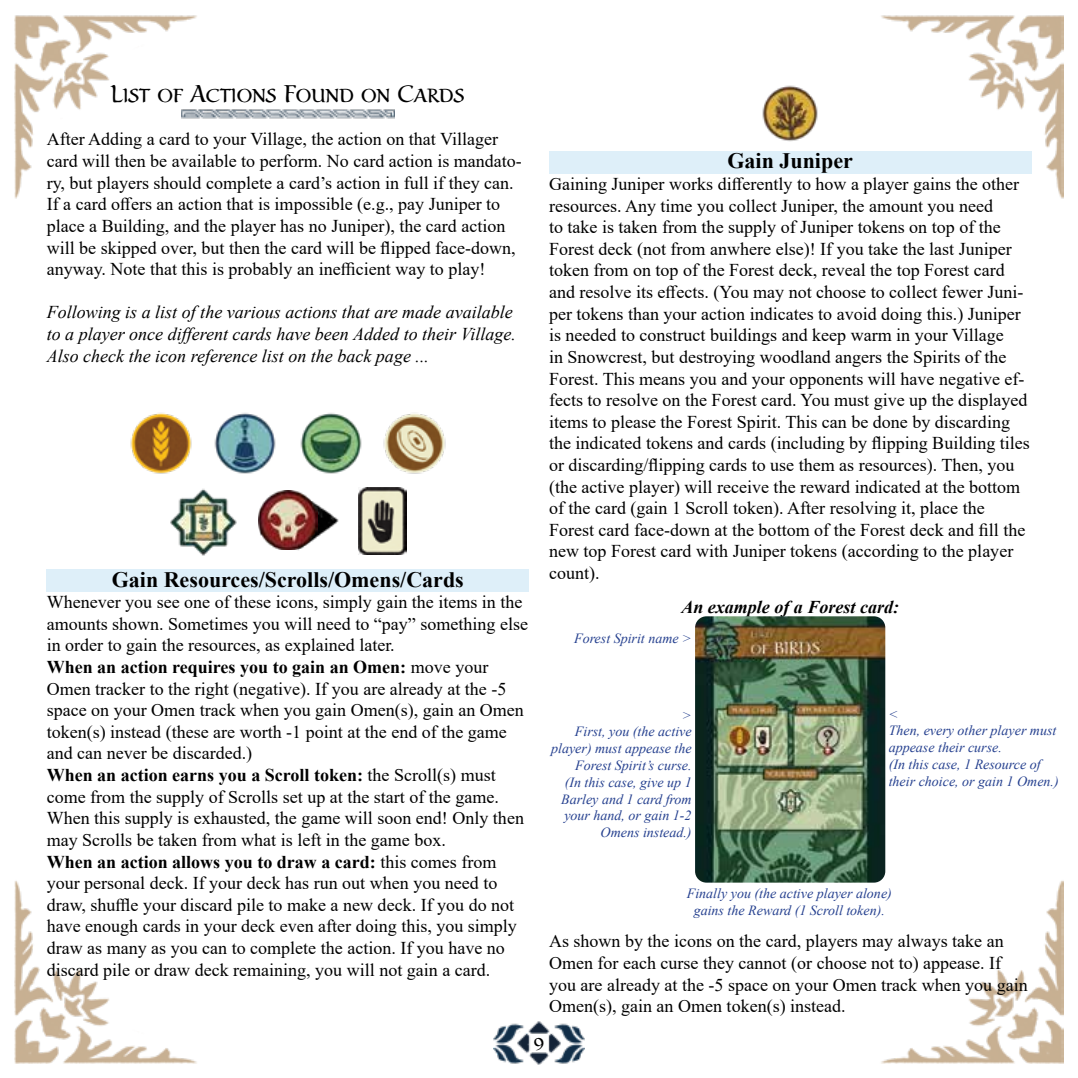
<style>
.page{position:relative;width:1078px;height:1078px;background:#fff}
.page>*{position:absolute;margin:0;border:0;box-sizing:border-box;transform-origin:0 0}
.t1{font:24px "Dom Loves Mary Text";color:#000}
.t2{font:700 22px "Times New Roman";color:#000}
.t3{font:18px/21.6px "Times New Roman";color:#000}
.t4{font:italic 18px/21.6px "Times New Roman";color:#000}
.t5{font:italic 700 18px "Times New Roman";color:#000}
.t6{font:17.2px "Dom Loves Mary Text";color:#000}
.t7{font:italic 14px/16.8px "Times New Roman";color:#25408f}
.s1{font-weight:700}
</style>
<div class="page">
<img style="left:510px;top:1063px;width:58px;height:1px">
<img style="left:14px;top:15px;width:1049px;height:1048px">
<div style="left:47px;top:568px;width:482px;height:23px;background:#deeff9"></div>
<div style="left:549px;top:151px;width:481px;height:23px;background:#deeff9"></div>
<img style="left:249px;top:488px;width:102px;height:64px">
<img style="left:181px;top:109px;width:213px;height:10px">
<img style="left:212px;top:410px;width:65px;height:65px">
<img style="left:298px;top:411px;width:65px;height:64px">
<img style="left:382px;top:410px;width:65px;height:64px">
<img style="left:128px;top:411px;width:65px;height:64px">
<img style="left:258px;top:490px;width:60px;height:60px">
<img style="left:358px;top:487px;width:48px;height:67px">
<img style="left:163px;top:483px;width:77px;height:77px">
<img style="left:760px;top:83px;width:59px;height:59px">
<img style="left:695px;top:616px;width:190px;height:266px">
<h1 class="t1" style="left:111px;top:79px;width:355px">List of Actions Found on Cards</h1>
<p class="t3" style="left:47px;top:128px;width:476px">After Adding a card to your Village, the action on that Villager card will then be available to perform. No card action is mandato&shy;ry, but players should complete a card’s action in full if they can.<br>If a card offers an action that is impossible (e.g., pay Juniper to place a Building, and the player has no Juniper), the card action will be skipped over, but then the card will be flipped face-down, anyway. Note that this is probably an inefficient way to play!</p>
<p class="t4" style="left:47px;top:301px;width:470px">Following is a list of the various actions that are made available to a player once different cards have been Added to their Village.<br>Also check the icon reference list on the back page ...</p>
<p class="t2" style="left:112px;top:563px;width:353px">Gain Resources/Scrolls/Omens/Cards</p>
<p class="t3" style="left:47px;top:590px;width:482px">Whenever you see one of these icons, simply gain the items in the amounts shown. Sometimes you will need to “pay” something else in order to gain the resources, as explained later.<br><span class="s1">When an action requires you to gain an Omen:</span> move your Omen tracker to the right (negative). If you are already at the -5 space on your Omen track when you gain Omen(s), gain an Omen token(s) instead (these are worth -1 point at the end of the game and can never be discarded.)<br><span class="s1">When an action earns you a Scroll token:</span> the Scroll(s) must come from the supply of Scrolls set up at the start of the game.<br>When this supply is exhausted, the game will soon end! Only then may Scrolls be taken from what is left in the game box.<br><span class="s1">When an action allows you to draw a card:</span> this comes from your personal deck. If your deck has run out when you need to draw, shuffle your discard pile to make a new deck. If you do not have enough cards in your deck even after doing this, you simply draw as many as you can to complete the action. If you have no discard pile or draw deck remaining, you will not gain a card.</p>
<p class="t2" style="left:727px;top:145px;width:127px">Gain Juniper</p>
<p class="t3" style="left:549px;top:172px;width:482px">Gaining Juniper works differently to how a player gains the other resources. Any time you collect Juniper, the amount you need<br>to take is taken from the supply of Juniper tokens on top of the Forest deck (not from anwhere else)! If you take the last Juniper token from on top of the Forest deck, reveal the top Forest card and resolve its effects. (You may not choose to collect fewer Juni&shy;per tokens than your action indicates to avoid doing this.) Juniper is needed to construct buildings and keep warm in your Village<br>in Snowcrest, but destroying woodland angers the Spirits of the Forest. This means you and your opponents will have negative ef&shy;fects to resolve on the Forest card. You must give up the displayed items to please the Forest Spirit. This can be done by discarding the indicated tokens and cards (including by flipping Building tiles or discarding/flipping cards to use them as resources). Then, you (the active player) will receive the reward indicated at the bottom of the card (gain 1 Scroll token). After resolving it, place the Forest card face-down at the bottom of the Forest deck and fill the new top Forest card with Juniper tokens (according to the player count).</p>
<p class="t5" style="left:681px;top:594px;width:219px">An example of a Forest card:</p>
<p class="t7" style="left:574px;top:630px;width:119px">Forest Spirit name &gt;</p>
<p class="t7" style="left:551px;top:706px;width:142px;text-align:right">&gt;<br>First, you (the active player) must appease the<br>Forest Spirit’s curse.<br>(In this case, give up 1<br>Barley and 1 card from your hand, or gain 1-2<br>Omens instead.)</p>
<p class="t7" style="left:888px;top:705px;width:171px">&lt;<br>Then, every other player must appease their curse.<br>(In this case, 1 Resource of their choice, or gain 1 Omen.)</p>
<p class="t7" style="left:686px;top:884px;width:206px;text-align:center">Finally you (the active player alone) gains the Reward (1 Scroll token).</p>
<p class="t3" style="left:549px;top:929px;width:480px">As shown by the icons on the card, players may always take an Omen for each curse they cannot (or choose not to) appease. If you are already at the -5 space on your Omen track when you gain Omen(s), gain an Omen token(s) instead.</p>
<p class="t6" style="left:533px;top:1032px;width:12px">9</p>
</div>
